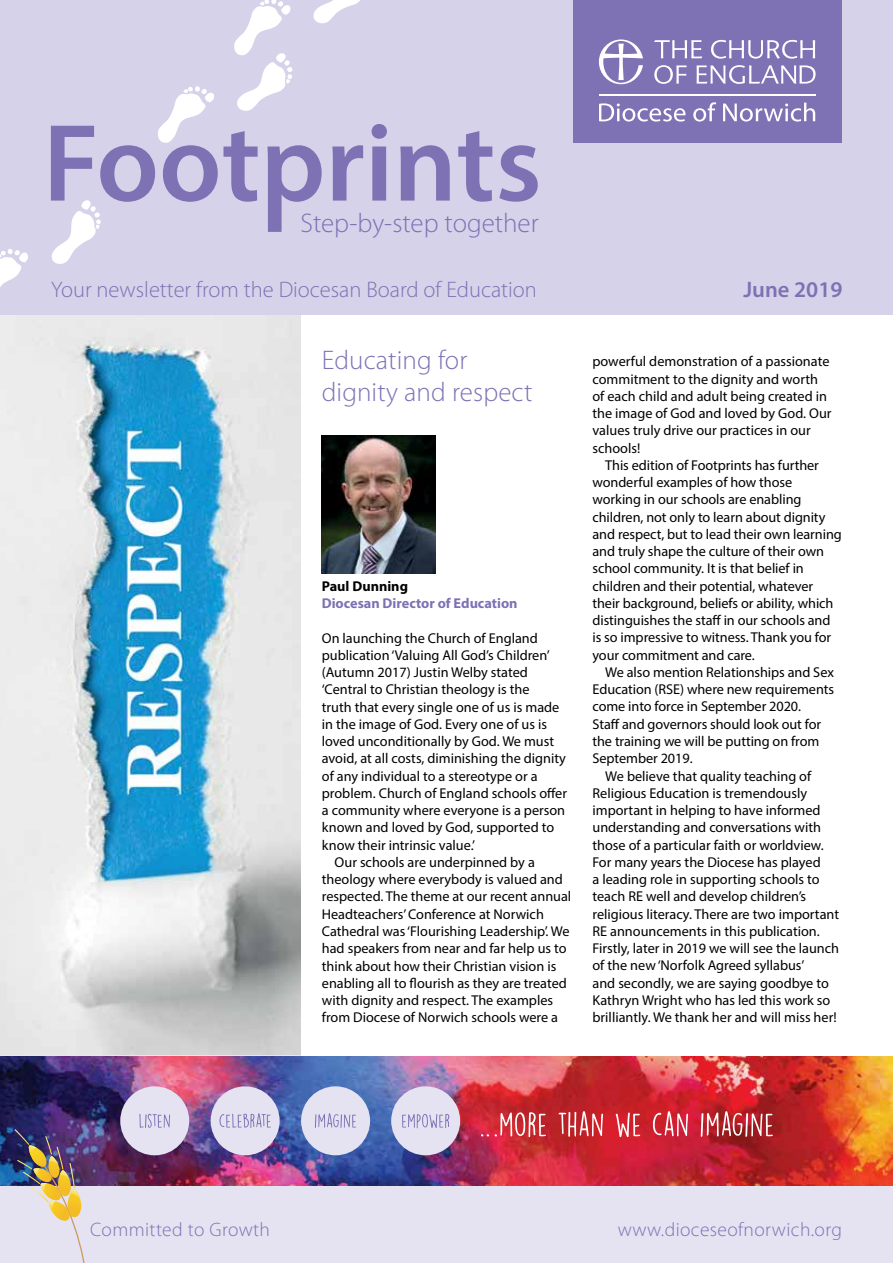
<style>
.page{position:relative;width:893px;height:1263px;background:#fff}
.page>*{position:absolute;margin:0;border:0;box-sizing:border-box;transform-origin:0 0}
.t1{font:300 27px/31.5px "Myriad Pro";letter-spacing:.005em;color:#7e71b4}
.t2{font:300 22.5px "Myriad Pro";color:#7e71b4}
.t3{font:600 22.5px "Myriad Pro";color:#7e71b4}
.t4{font:300 19.5px "Myriad Pro";letter-spacing:.02em;color:#7e71b4}
.t5{font:14.25px/17.2px "Myriad Pro";color:#000}
.t6{font:700 14.25px "Myriad Pro";color:#7e71b4}
.t7{font:700 14.25px "Myriad Pro";color:#000}
</style>
<div class="page">
<img style="left:0;top:315px;width:300px;height:739px">
<img style="left:0;top:1056px;width:893px;height:130px">
<svg style="left:481px;top:1134px;width:8px;height:2px"></svg>
<svg style="left:495px;top:1112px;width:51px;height:25px"></svg>
<svg style="left:559px;top:1111px;width:44px;height:26px"></svg>
<svg style="left:616px;top:1112px;width:24px;height:25px"></svg>
<svg style="left:652px;top:1111px;width:36px;height:25px"></svg>
<svg style="left:701px;top:1111px;width:72px;height:26px;background:#c15a5f"></svg>
<div style="left:120px;top:1086px;width:69px;height:69px;background:#e5e2f1;border-radius:50%"></div>
<div style="left:211px;top:1086px;width:69px;height:69px;background:#e5e2f1;border-radius:50%"></div>
<div style="left:301px;top:1086px;width:69px;height:69px;background:#e5e2f1;border-radius:50%"></div>
<div style="left:391px;top:1086px;width:69px;height:69px;background:#e5e2f1;border-radius:50%"></div>
<svg style="left:139px;top:1114px;width:31px;height:14px"></svg>
<svg style="left:219px;top:1113px;width:52px;height:15px"></svg>
<svg style="left:315px;top:1113px;width:41px;height:15px"></svg>
<svg style="left:402px;top:1114px;width:47px;height:14px"></svg>
<div style="left:0;top:1186px;width:893px;height:77px;background:#e5e2f1"></div>
<div style="left:0;top:0;width:893px;height:315px;background:#d6d2e9"></div>
<div style="left:573px;top:0;width:268px;height:142px;background:#7e71b4"></div>
<svg style="left:599px;top:39px;width:44px;height:45px"></svg>
<svg style="left:654px;top:40px;width:48px;height:18px"></svg>
<svg style="left:711px;top:40px;width:104px;height:19px"></svg>
<svg style="left:654px;top:65px;width:32px;height:19px"></svg>
<svg style="left:697px;top:65px;width:119px;height:19px"></svg>
<svg style="left:599px;top:103px;width:86px;height:19px"></svg>
<svg style="left:693px;top:102px;width:23px;height:20px"></svg>
<svg style="left:723px;top:103px;width:92px;height:19px"></svg>
<hr style="left:599px;top:94px;width:216px;height:2px;background:#fff">
<img style="left:15px;top:1129px;width:74px;height:134px">
<img style="left:322px;top:435px;width:114px;height:138px">
<svg style="left:0;top:331px;width:11px;height:5px"></svg>
<svg style="left:0;top:249px;width:28px;height:38px"></svg>
<svg style="left:52px;top:232px;width:44px;height:32px"></svg>
<svg style="left:51px;top:124px;width:487px;height:108px"></svg>
<svg style="left:143px;top:165px;width:41px;height:17px"></svg>
<svg style="left:158px;top:0;width:134px;height:143px"></svg>
<svg style="left:313px;top:0;width:47px;height:23px"></svg>
<h1 class="t1" style="left:300px;top:207px;width:240px">Step-by-step together</h1>
<h2 class="t2" style="left:51px;top:276px;width:487px">Your newsletter from the Diocesan Board of Education</h2>
<h2 class="t3" style="left:743px;top:275px;width:101px">June 2019</h2>
<h1 class="t1" style="left:322px;top:344px;width:212px">Educating for dignity and respect</h1>
<p class="t5" style="left:592px;top:353px;width:241px">powerful demonstration of a passionate commitment to the dignity and worth of each child and adult being created in the image of God and loved by God. Our values truly drive our practices in our schools!</p>
<p class="t5" style="left:592px;top:456px;width:251px;text-indent:13px">This edition of Footprints has further wonderful examples of how those working in our schools are enabling children, not only to learn about dignity and respect, but to lead their own learning and truly shape the culture of their own school community. It is that belief in children and their potential, whatever their background, beliefs or ability, which distinguishes the staff in our schools and is so impressive to witness. Thank you for your commitment and care.</p>
<p class="t5" style="left:605px;top:663px;width:230px">We also mention Relationships and Sex</p>
<p class="t5" style="left:592px;top:681px;width:243px">Education (RSE) where new requirements</p>
<p class="t5" style="left:592px;top:698px;width:210px">come into force in September 2020.</p>
<p class="t5" style="left:592px;top:715px;width:230px">Staff and governors should look out for</p>
<p class="t5" style="left:592px;top:732px;width:228px">the training we will be putting on from</p>
<p class="t5" style="left:592px;top:750px;width:102px">September 2019.</p>
<p class="t5" style="left:605px;top:767px;width:208px">We believe that quality teaching of</p>
<p class="t5" style="left:592px;top:784px;width:216px">Religious Education is tremendously</p>
<p class="t5" style="left:592px;top:801px;width:230px">important in helping to have informed</p>
<p class="t5" style="left:592px;top:819px;width:230px">understanding and conversations with</p>
<p class="t5" style="left:592px;top:836px;width:233px">those of a particular faith or worldview.</p>
<p class="t5" style="left:592px;top:853px;width:230px">For many years the Diocese has played</p>
<p class="t5" style="left:592px;top:870px;width:229px">a leading role in supporting schools to</p>
<p class="t5" style="left:592px;top:888px;width:215px">teach RE well and develop children’s</p>
<p class="t5" style="left:592px;top:905px;width:248px">religious literacy. There are two important</p>
<p class="t5" style="left:592px;top:922px;width:229px">RE announcements in this publication.</p>
<p class="t5" style="left:592px;top:939px;width:248px">Firstly, later in 2019 we will see the launch</p>
<p class="t5" style="left:592px;top:957px;width:213px">of the new ‘Norfolk Agreed syllabus’</p>
<p class="t5" style="left:592px;top:974px;width:238px">and secondly, we are saying goodbye to</p>
<p class="t5" style="left:592px;top:991px;width:239px">Kathryn Wright who has led this work so</p>
<p class="t5" style="left:592px;top:1008px;width:246px">brilliantly. We thank her and will miss her!</p>
<p class="t7" style="left:322px;top:576px;width:88px">Paul Dunning</p>
<p class="t6" style="left:322px;top:594px;width:197px">Diocesan Director of Education</p>
<p class="t5" style="left:322px;top:629px;width:217px">On launching the Church of England</p>
<p class="t5" style="left:322px;top:646px;width:229px">publication ‘Valuing All God’s Children’</p>
<p class="t5" style="left:322px;top:663px;width:208px">(Autumn 2017) Justin Welby stated</p>
<p class="t5" style="left:322px;top:681px;width:209px">‘Central to Christian theology is the</p>
<p class="t5" style="left:322px;top:698px;width:239px">truth that every single one of us is made</p>
<p class="t5" style="left:322px;top:715px;width:227px">in the image of God. Every one of us is</p>
<p class="t5" style="left:322px;top:732px;width:234px">loved unconditionally by God. We must</p>
<p class="t5" style="left:322px;top:750px;width:246px">avoid, at all costs, diminishing the dignity</p>
<p class="t5" style="left:322px;top:767px;width:217px">of any individual to a stereotype or a</p>
<p class="t5" style="left:322px;top:784px;width:247px">problem. Church of England schools offer</p>
<p class="t5" style="left:322px;top:801px;width:245px">a community where everyone is a person</p>
<p class="t5" style="left:322px;top:819px;width:234px">known and loved by God, supported to</p>
<p class="t5" style="left:322px;top:836px;width:155px">know their intrinsic value.’</p>
<p class="t5" style="left:335px;top:853px;width:202px">Our schools are underpinned by a</p>
<p class="t5" style="left:322px;top:870px;width:242px">theology where everybody is valued and</p>
<p class="t5" style="left:322px;top:888px;width:251px">respected. The theme at our recent annual</p>
<p class="t5" style="left:322px;top:905px;width:224px">Headteachers’ Conference at Norwich</p>
<p class="t5" style="left:322px;top:922px;width:249px">Cathedral was ‘Flourishing Leadership’. We</p>
<p class="t5" style="left:322px;top:940px;width:246px">had speakers from near and far help us to</p>
<p class="t5" style="left:322px;top:957px;width:236px">think about how their Christian vision is</p>
<p class="t5" style="left:322px;top:974px;width:247px">enabling all to flourish as they are treated</p>
<p class="t5" style="left:322px;top:991px;width:233px">with dignity and respect. The examples</p>
<p class="t5" style="left:322px;top:1009px;width:238px">from Diocese of Norwich schools were a</p>
<h3 class="t4" style="left:90px;top:1218px;width:181px">Committed to Growth</h3>
<h3 class="t4" style="left:618px;top:1218px;width:226px">www.dioceseofnorwich.org</h3>
</div>
